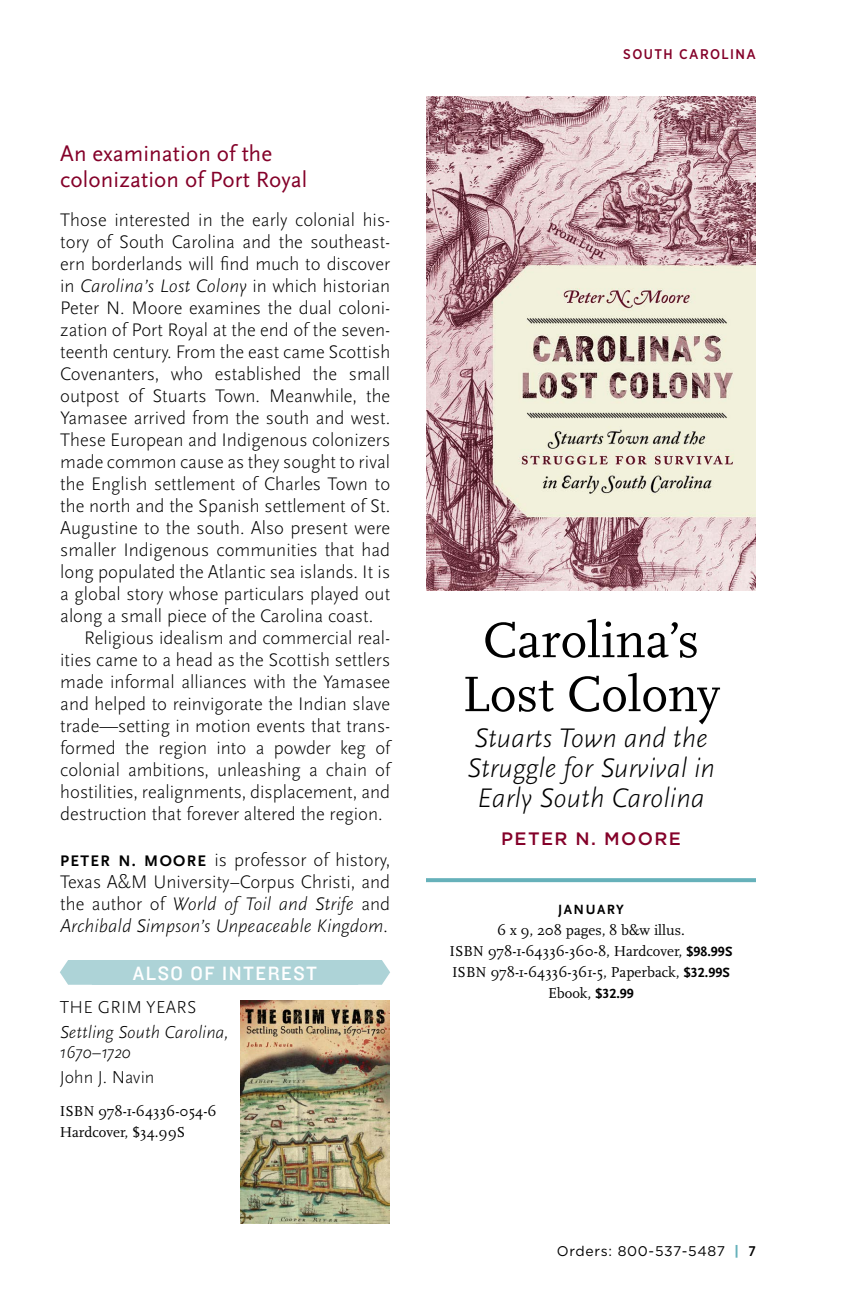
<style>
.page{position:relative;width:864px;height:1296px;background:#fff}
.page>*{position:absolute;margin:0;border:0;box-sizing:border-box;transform-origin:0 0}
.t1{font:52px/54px "Scala Pro";color:#000;text-align:center}
.t2{font:italic 300 28px/30px "Scala Sans Pro";color:#000;text-align:center}
.t3{font:23px/26px "Scala Sans Pro";letter-spacing:.005em;color:#840029}
.t4{font:20px "Knockout HTF31 Junior Middlewt";letter-spacing:.075em;color:#fff}
.t5{font:300 19px/22px "Scala Sans Pro";color:#000;text-align:justify}
.t6{font:italic 300 19px "Scala Sans Pro";color:#000}
.t7{font:italic 300 18px/20.6px "Scala Sans Pro";color:#000}
.t8{font:300 18px "Scala Sans Pro";letter-spacing:.015em;color:#000}
.t9{font:500 18px "Gotham";letter-spacing:.075em;color:#840029}
.t10{font:15px/21px "Scala Pro";color:#000}
.t11{font:14px "Gotham";letter-spacing:.05em;color:#000}
.t12{font:500 14px "Gotham Narrow";letter-spacing:.1em;color:#840029}
.t13{font:700 14px "Scala Sans Pro";letter-spacing:.11em;color:#000}
.s1{font-style:normal}
.s2{font-weight:700;font-size:16px}
.s3{font-style:italic}
.s4{font-family:"Scala Sans Pro";font-weight:700;font-size:14px}
.s5{font-family:"Gotham Narrow";font-weight:900;color:#66b1ba}
.s6{font-family:"Gotham Narrow";font-weight:500}
</style>
<div class="page">
<img style="left:241px;top:1000px;width:148px;height:223px">
<div style="left:60px;top:960px;width:330px;height:25px;background:#add3d7"></div>
<svg style="left:426px;top:878px;width:330px;height:4px"></svg>
<img style="left:426px;top:96px;width:330px;height:495px">
<p class="t3" style="left:60px;top:140px;width:249px">An examination of the colonization of Port Royal</p>
<p class="t5" style="left:60px;top:209px;width:332px">Those interested in the early colonial his-</p>
<p class="t5" style="left:60px;top:231px;width:332px">tory of South Carolina and the southeast-</p>
<p class="t5" style="left:60px;top:253px;width:332px">ern borderlands will find much to discover</p>
<p class="t6" style="left:60px;top:275px;width:331px"><span class="s1">in</span> Carolina’s Lost Colony <span class="s1">in which historian</span></p>
<p class="t5" style="left:60px;top:297px;width:331px">Peter N. Moore examines the dual coloni-</p>
<p class="t5" style="left:60px;top:319px;width:331px">zation of Port Royal at the end of the seven-</p>
<p class="t5" style="left:60px;top:341px;width:332px">teenth century. From the east came Scottish</p>
<p class="t5" style="left:60px;top:363px;width:331px">Covenanters, who established the small</p>
<p class="t5" style="left:60px;top:385px;width:332px">outpost of Stuarts Town. Meanwhile, the</p>
<p class="t5" style="left:60px;top:407px;width:331px">Yamasee arrived from the south and west.</p>
<p class="t5" style="left:60px;top:429px;width:332px">These European and Indigenous colonizers</p>
<p class="t5" style="left:60px;top:451px;width:332px">made common cause as they sought to rival</p>
<p class="t5" style="left:60px;top:473px;width:332px">the English settlement of Charles Town to</p>
<p class="t5" style="left:60px;top:495px;width:332px">the north and the Spanish settlement of St.</p>
<p class="t5" style="left:60px;top:517px;width:331px">Augustine to the south. Also present were</p>
<p class="t5" style="left:60px;top:539px;width:332px">smaller Indigenous communities that had</p>
<p class="t5" style="left:60px;top:561px;width:332px">long populated the Atlantic sea islands. It is</p>
<p class="t5" style="left:60px;top:583px;width:332px">a global story whose particulars played out</p>
<p class="t5" style="left:60px;top:605px;width:314px">along a small piece of the Carolina coast.</p>
<p class="t5" style="left:84px;top:627px;width:307px">Religious idealism and commercial real-</p>
<p class="t5" style="left:60px;top:649px;width:332px">ities came to a head as the Scottish settlers</p>
<p class="t5" style="left:60px;top:671px;width:331px">made informal alliances with the Yamasee</p>
<p class="t5" style="left:60px;top:693px;width:332px">and helped to reinvigorate the Indian slave</p>
<p class="t5" style="left:60px;top:715px;width:331px">trade—setting in motion events that trans-</p>
<p class="t5" style="left:60px;top:737px;width:332px">formed the region into a powder keg of</p>
<p class="t5" style="left:60px;top:759px;width:331px">colonial ambitions, unleashing a chain of</p>
<p class="t5" style="left:60px;top:781px;width:332px">hostilities, realignments, displacement, and</p>
<p class="t5" style="left:60px;top:803px;width:324px">destruction that forever altered the region.</p>
<p class="t5" style="left:60px;top:849px;width:332px"><span class="s2">PETER N. MOORE</span> is professor of history, Texas A&amp;M University–Corpus Christi, and the author of <span class="s3">World of Toil and Strife</span> and <span class="s3">Archibald Simpson’s Unpeaceable Kingdom.</span></p>
<p class="t4" style="left:133px;top:962px;width:186px">ALSO OF INTEREST</p>
<p class="t8" style="left:60px;top:997px;width:138px">THE GRIM YEARS</p>
<p class="t7" style="left:60px;top:1022px;width:170px">Settling South Carolina,<br>1670–1720</p>
<p class="t8" style="left:60px;top:1067px;width:96px">John J. Navin</p>
<p class="t10" style="left:60px;top:1100px;width:158px">ISBN 978-1-64336-054-6<br>Hardcover, $34.99S</p>
<p class="t12" style="left:623px;top:45px;width:134px">SOUTH CAROLINA</p>
<h1 class="t1" style="left:462px;top:614px;width:260px">Carolina’s<br>Lost Colony</h1>
<h2 class="t2" style="left:467px;top:723px;width:250px">Stuarts Town and the<br>Struggle for Survival in<br>Early South Carolina</h2>
<p class="t9" style="left:501px;top:827px;width:181px">PETER N. MOORE</p>
<p class="t13" style="left:558px;top:902px;width:67px">JANUARY</p>
<p class="t10" style="left:449px;top:920px;width:285px;text-align:center">6 x 9, 208 pages, 8 b&amp;w illus.<br>ISBN 978-1-64336-360-8, Hardcover, <span class="s4">$98.99S </span>ISBN 978-1-64336-361-5, Paperback, <span class="s4">$32.99S </span>Ebook, <span class="s4">$32.99</span></p>
<p class="t11" style="left:557px;top:1242px;width:201px">Orders: 800-537-5487 <span class="s5">|</span> <span class="s6">7</span></p>
</div>
